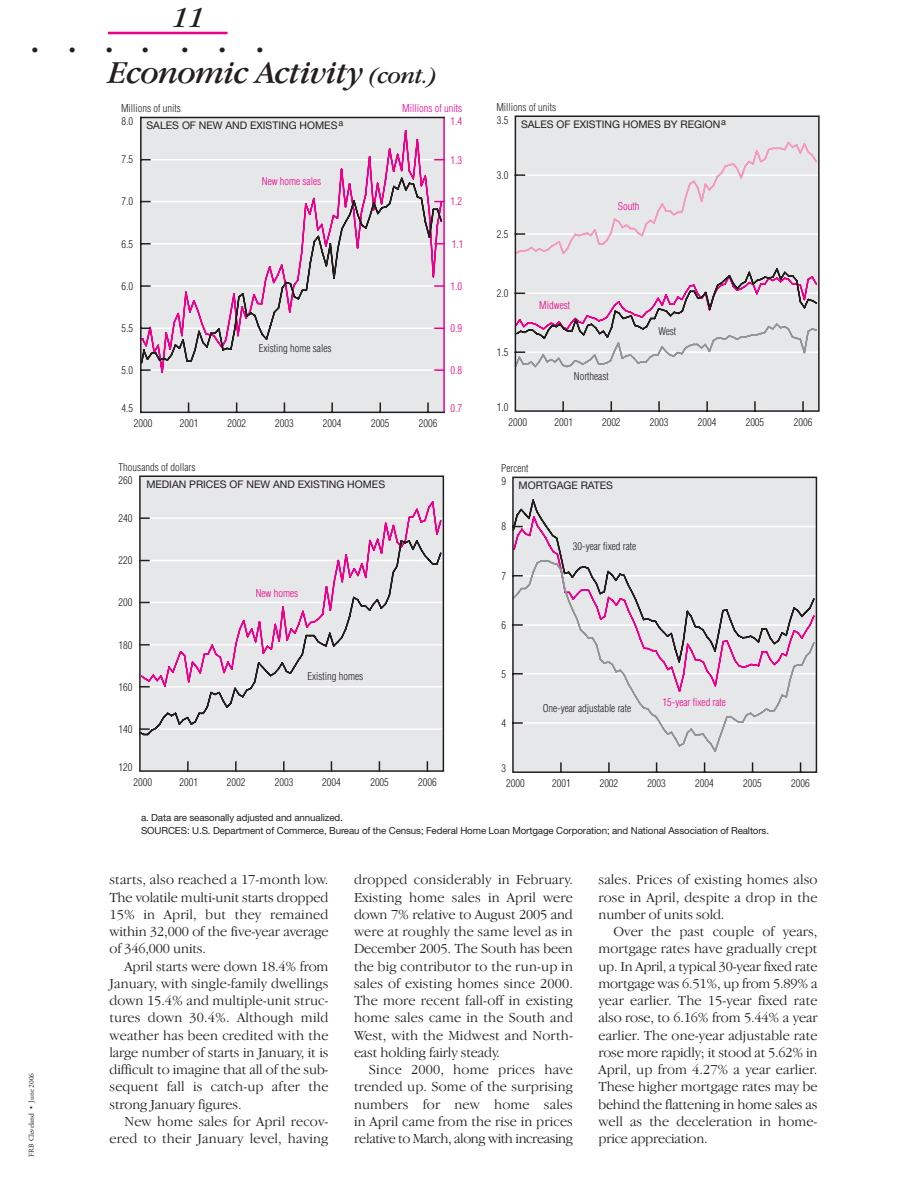
<style>
.page{position:relative;width:918px;height:1188px;background:#fff}
.page>*{position:absolute;margin:0;border:0;box-sizing:border-box;transform-origin:0 0}
.t1{font:italic 33px "Garamond IT Cby BT";letter-spacing:-.02em;color:#231f1f}
.t2{font:italic 30px "Garamond IT Cby BT";color:#231f1f}
.t3{font:18px "Adobe Garamond";color:#231f1f}
.t4{font:300 14.25px/17.2px "Garamond IT Cby BT";letter-spacing:.005em;color:#231f1f;text-align:justify}
.t5{font:300 condensed 10.5px "Helvetica";color:#231f1f}
.t6{font:10.5px "Helvetica Neue";color:#231f1f}
.t7{font:300 condensed 10.5px "Helvetica";color:#ed008b}
.t8{font:9.75px/12.8px "Helvetica Neue";letter-spacing:-.01em;color:#231f1f}
.t9{font:7.5px "Adobe Garamond";letter-spacing:-.005em;color:#231f1f}
.s1{font-size:24px}
</style>
<div class="page">
<hr style="left:108px;top:32px;width:120px;height:2px;background:#ed008b">
<svg style="left:514px;top:115px;width:306px;height:297px;background:#dfdcdf"></svg>
<div style="left:140px;top:476px;width:303px;height:295px;background:#e6e7e8"></div>
<svg style="left:149px;top:501px;width:292px;height:38px"></svg>
<svg style="left:187px;top:762px;width:2px;height:7px"></svg>
<svg style="left:235px;top:762px;width:2px;height:7px"></svg>
<svg style="left:283px;top:762px;width:2px;height:7px"></svg>
<svg style="left:142px;top:517px;width:7px;height:2px"></svg>
<svg style="left:142px;top:539px;width:299px;height:197px"></svg>
<div style="left:139px;top:475px;width:305px;height:297px;border:2px solid #231f1f"></div>
<svg style="left:512px;top:476px;width:306px;height:297px;background:#dedbde"></svg>
<div style="left:141px;top:117px;width:303px;height:295px;background:#e6e7e8"></div>
<hr style="left:443px;top:117px;width:2px;height:295px;background:#ed008b">
<svg style="left:139px;top:130px;width:304px;height:244px"></svg>
<svg style="left:142px;top:176px;width:301px;height:189px"></svg>
<hr style="left:141px;top:412px;width:303px;height:1px;background:#231f1f">
<hr style="left:141px;top:117px;width:303px;height:1px;background:#231f1f">
<hr style="left:140px;top:117px;width:2px;height:295px;background:#231f1f">
<svg style="left:331px;top:403px;width:2px;height:9px"></svg>
<svg style="left:427px;top:403px;width:2px;height:9px"></svg>
<svg style="left:142px;top:369px;width:8px;height:2px"></svg>
<svg style="left:142px;top:285px;width:8px;height:2px"></svg>
<svg style="left:142px;top:243px;width:8px;height:2px"></svg>
<svg style="left:435px;top:369px;width:9px;height:2px"></svg>
<svg style="left:435px;top:285px;width:9px;height:2px"></svg>
<svg style="left:435px;top:243px;width:9px;height:2px"></svg>
<h2 class="t2" style="left:172px;top:6px;width:34px">11</h2>
<p class="t3" style="left:32px;top:43px;width:46px">• •</p>
<p class="t3" style="left:106px;top:43px;width:44px">• •</p>
<p class="t3" style="left:181px;top:43px;width:46px">• •</p>
<p class="t3" style="left:256px;top:43px;width:8px">•</p>
<h1 class="t1" style="left:109px;top:60px;width:331px">Economic Activity <span class="s1">(cont.)</span></h1>
<p class="t5" style="left:121px;top:105px;width:61px">Millions of units</p>
<p class="t6" style="left:146px;top:122px;width:198px">SALES OF NEW AND EXISTING HOMES<sup>a</sup></p>
<p class="t5" style="left:121px;top:117px;width:13px">8.0</p>
<p class="t7" style="left:402px;top:105px;width:61px">Millions of units</p>
<p class="t7" style="left:450px;top:117px;width:13px">1.4</p>
<p class="t5" style="left:122px;top:156px;width:13px">7.5</p>
<p class="t7" style="left:451px;top:156px;width:13px">1.3</p>
<p class="t7" style="left:262px;top:177px;width:61px">New home sales</p>
<p class="t5" style="left:121px;top:198px;width:13px">7.0</p>
<p class="t7" style="left:451px;top:198px;width:13px">1.2</p>
<p class="t5" style="left:122px;top:240px;width:13px">6.5</p>
<p class="t7" style="left:452px;top:240px;width:13px">1.1</p>
<p class="t5" style="left:121px;top:282px;width:13px">6.0</p>
<p class="t7" style="left:451px;top:282px;width:13px">1.0</p>
<p class="t5" style="left:122px;top:324px;width:13px">5.5</p>
<p class="t7" style="left:451px;top:324px;width:13px">0.9</p>
<p class="t5" style="left:259px;top:345px;width:74px">Existing home sales</p>
<p class="t5" style="left:121px;top:366px;width:13px">5.0</p>
<p class="t7" style="left:451px;top:366px;width:13px">0.8</p>
<p class="t5" style="left:122px;top:404px;width:13px">4.5</p>
<p class="t7" style="left:450px;top:404px;width:13px">0.7</p>
<p class="t5" style="left:134px;top:419px;width:20px">2000</p>
<p class="t5" style="left:180px;top:419px;width:20px">2001</p>
<p class="t5" style="left:227px;top:419px;width:20px">2002</p>
<p class="t5" style="left:275px;top:419px;width:20px">2003</p>
<p class="t5" style="left:323px;top:419px;width:20px">2004</p>
<p class="t5" style="left:371px;top:419px;width:20px">2005</p>
<p class="t5" style="left:419px;top:419px;width:20px">2006</p>
<p class="t5" style="left:119px;top:463px;width:78px">Thousands of dollars</p>
<p class="t6" style="left:146px;top:481px;width:240px">MEDIAN PRICES OF NEW AND EXISTING HOMES</p>
<p class="t5" style="left:119px;top:476px;width:15px">260</p>
<p class="t5" style="left:119px;top:514px;width:15px">240</p>
<p class="t5" style="left:119px;top:556px;width:15px">220</p>
<p class="t5" style="left:119px;top:598px;width:15px">200</p>
<p class="t5" style="left:119px;top:641px;width:15px">180</p>
<p class="t5" style="left:119px;top:683px;width:15px">160</p>
<p class="t5" style="left:119px;top:725px;width:15px">140</p>
<p class="t5" style="left:119px;top:763px;width:15px">120</p>
<p class="t7" style="left:256px;top:590px;width:44px">New homes</p>
<p class="t5" style="left:307px;top:672px;width:57px">Existing homes</p>
<p class="t5" style="left:133px;top:778px;width:20px">2000</p>
<p class="t5" style="left:179px;top:778px;width:20px">2001</p>
<p class="t5" style="left:227px;top:778px;width:20px">2002</p>
<p class="t5" style="left:275px;top:778px;width:20px">2003</p>
<p class="t5" style="left:322px;top:778px;width:20px">2004</p>
<p class="t5" style="left:370px;top:778px;width:20px">2005</p>
<p class="t5" style="left:418px;top:778px;width:20px">2006</p>
<p class="t5" style="left:496px;top:103px;width:61px">Millions of units</p>
<p class="t6" style="left:521px;top:121px;width:207px">SALES OF EXISTING HOMES BY REGION<sup>a</sup></p>
<p class="t5" style="left:497px;top:116px;width:13px">3.5</p>
<p class="t5" style="left:497px;top:171px;width:13px">3.0</p>
<p class="t5" style="left:497px;top:230px;width:13px">2.5</p>
<p class="t5" style="left:497px;top:289px;width:13px">2.0</p>
<p class="t5" style="left:497px;top:348px;width:13px">1.5</p>
<p class="t5" style="left:497px;top:403px;width:13px">1.0</p>
<p class="t7" style="left:618px;top:202px;width:23px">South</p>
<p class="t7" style="left:539px;top:301px;width:32px">Midwest</p>
<p class="t5" style="left:574px;top:373px;width:36px">Northeast</p>
<p class="t5" style="left:658px;top:328px;width:19px">West</p>
<p class="t5" style="left:509px;top:418px;width:20px">2000</p>
<p class="t5" style="left:555px;top:418px;width:20px">2001</p>
<p class="t5" style="left:602px;top:418px;width:20px">2002</p>
<p class="t5" style="left:650px;top:418px;width:20px">2003</p>
<p class="t5" style="left:698px;top:418px;width:20px">2004</p>
<p class="t5" style="left:746px;top:418px;width:20px">2005</p>
<p class="t5" style="left:794px;top:418px;width:20px">2006</p>
<p class="t5" style="left:501px;top:464px;width:29px">Percent</p>
<p class="t6" style="left:519px;top:482px;width:96px">MORTGAGE RATES</p>
<p class="t5" style="left:501px;top:477px;width:6px">9</p>
<p class="t5" style="left:501px;top:523px;width:6px">8</p>
<p class="t5" style="left:501px;top:572px;width:6px">7</p>
<p class="t5" style="left:501px;top:621px;width:6px">6</p>
<p class="t5" style="left:502px;top:670px;width:6px">5</p>
<p class="t5" style="left:501px;top:719px;width:6px">4</p>
<p class="t5" style="left:502px;top:764px;width:6px">3</p>
<p class="t5" style="left:573px;top:543px;width:65px">30-year fixed rate</p>
<p class="t5" style="left:543px;top:704px;width:90px">One-year adjustable rate</p>
<p class="t7" style="left:663px;top:698px;width:65px">15-year fixed rate</p>
<p class="t5" style="left:506px;top:779px;width:20px">2000</p>
<p class="t5" style="left:552px;top:779px;width:20px">2001</p>
<p class="t5" style="left:600px;top:779px;width:20px">2002</p>
<p class="t5" style="left:647px;top:779px;width:20px">2003</p>
<p class="t5" style="left:695px;top:779px;width:20px">2004</p>
<p class="t5" style="left:743px;top:779px;width:20px">2005</p>
<p class="t5" style="left:791px;top:779px;width:20px">2006</p>
<p class="t9" style="left:28px;top:1156px;width:85px;rotate:-90deg">FRB Cleveland • June 2006</p>
<p class="t8" style="left:141px;top:812px;width:630px">a. Data are seasonally adjusted and annualized.<br>SOURCES: U.S. Department of Commerce, Bureau of the Census; Federal Home Loan Mortgage Corporation; and National Association of Realtors.</p>
<p class="t4" style="left:110px;top:872px;width:221px">starts, also reached a 17-month low.<br>The volatile multi-unit starts dropped 15% in April, but they remained within 32,000 of the five-year average of 346,000 units.</p>
<p class="t4" style="left:110px;top:959px;width:221px;text-indent:15px">April starts were down 18.4% from January, with single-family dwellings down 15.4% and multiple-unit struc&shy;tures down 30.4%. Although mild weather has been credited with the large number of starts in January, it is difficult to imagine that all of the sub&shy;sequent fall is catch-up after the strong January figures.</p>
<p class="t4" style="left:110px;top:1114px;width:221px;text-align:right">New home sales for April recov&shy;ered to their January level, having</p>
<p class="t4" style="left:599px;top:872px;width:221px">sales. Prices of existing homes also rose in April, despite a drop in the number of units sold.</p>
<p class="t4" style="left:599px;top:924px;width:221px;text-indent:15px">Over the past couple of years, mortgage rates have gradually crept up. In April, a typical 30-year fixed rate mortgage was 6.51%, up from 5.89% a year earlier. The 15-year fixed rate also rose, to 6.16% from 5.44% a year earlier. The one-year adjustable rate rose more rapidly; it stood at 5.62% in April, up from 4.27% a year earlier.<br>These higher mortgage rates may be behind the flattening in home sales as well as the deceleration in home&shy;price appreciation.</p>
<p class="t4" style="left:354px;top:872px;width:221px">dropped considerably in February.<br>Existing home sales in April were down 7% relative to August 2005 and were at roughly the same level as in December 2005. The South has been the big contributor to the run-up in sales of existing homes since 2000.<br>The more recent fall-off in existing home sales came in the South and West, with the Midwest and North&shy;east holding fairly steady.</p>
<p class="t4" style="left:354px;top:1062px;width:221px;text-indent:15px">Since 2000, home prices have trended up. Some of the surprising numbers for new home sales in April came from the rise in prices relative to March, along with increasing</p>
</div>
